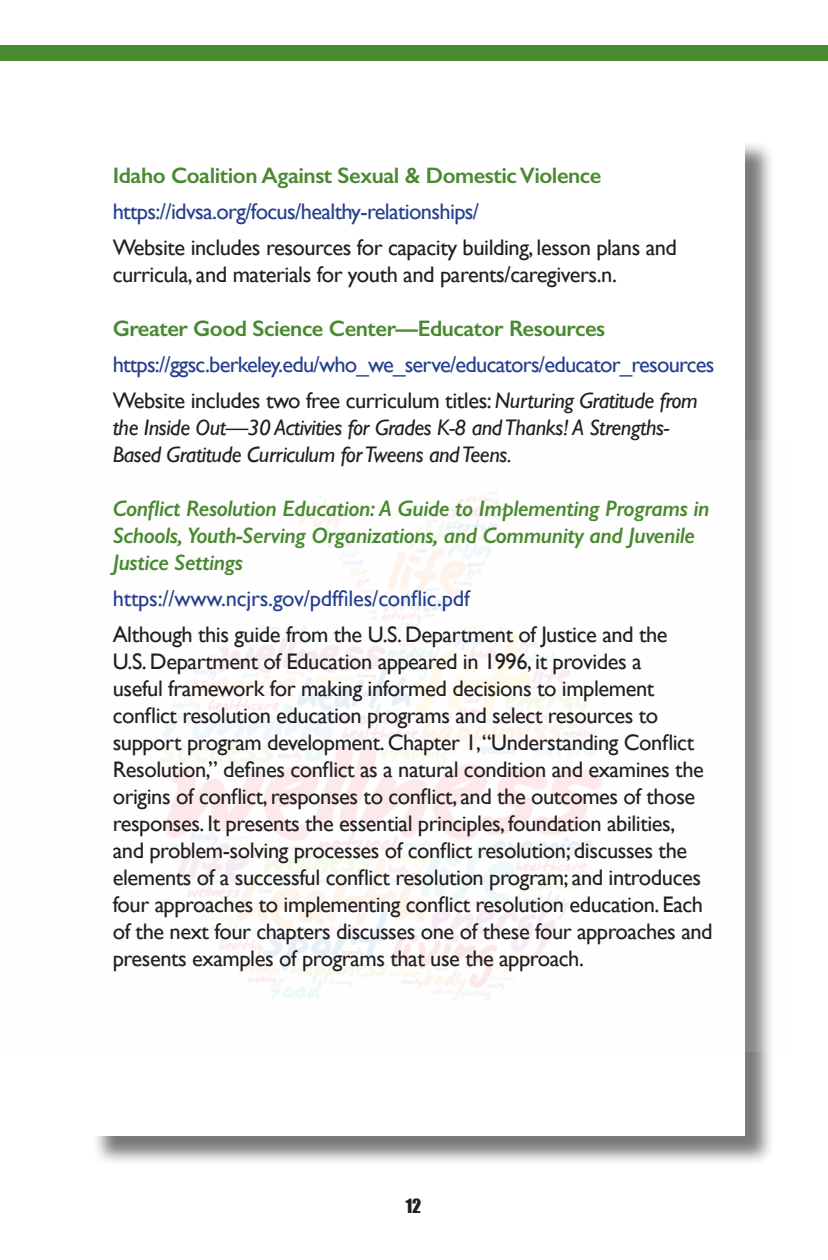
<style>
.page{position:relative;width:828px;height:1260px;background:#fff}
.page>*{position:absolute;margin:0;border:0;box-sizing:border-box;transform-origin:0 0}
.PLAIN_TEXT{font:22.4px/27px "Gill Sans";letter-spacing:-.02em;color:#231f20}
.PLAIN_TEXT-2{font:italic 22.4px/27px "Gill Sans";letter-spacing:-.02em;color:#231f20}
.PLAIN_TEXT-3{font:italic 600 22.4px/27px "Gill Sans";letter-spacing:-.02em;color:#498930}
.PLAIN_TEXT-4{font:22.4px "Gill Sans";letter-spacing:-.03em;color:#253f8e}
.PLAIN_TEXT-5{font:600 22.4px "Gill Sans";letter-spacing:-.02em;color:#498930}
.PLAIN_TEXT-6{font:22.4px "Gill Sans";letter-spacing:-.01em;color:#253f8e}
.t1{font:18px "Impact";color:#231f20}
.s1{font-style:normal}
</style>
<div class="page">
<div style="left:0;top:45px;width:828px;height:16px;background:#498930"></div>
<div style="left:92px;top:140px;width:683px;height:1026px;background:#231f20;opacity:.75"></div>
<div style="left:88px;top:136px;width:656px;height:999px;background:#fff"></div>
<img style="left:159px;top:439px;width:616px;height:616px">
<p class="PLAIN_TEXT-5" style="left:113px;top:162px;width:490px">Idaho Coalition Against Sexual &amp; Domestic Violence</p>
<p class="PLAIN_TEXT-4" style="left:113px;top:198px;width:368px">https://idvsa.org/focus/healthy-relationships/</p>
<p class="PLAIN_TEXT" style="left:113px;top:234px;width:566px">Website includes resources for capacity building, lesson plans and curricula, and materials for youth and parents/caregivers.n.</p>
<p class="PLAIN_TEXT-5" style="left:113px;top:315px;width:494px">Greater Good Science Center—Educator Resources</p>
<p class="PLAIN_TEXT-4" style="left:113px;top:351px;width:603px">https://ggsc.berkeley.edu/who_we_serve/educators/educator_resources</p>
<p class="PLAIN_TEXT-2" style="left:113px;top:387px;width:587px"><span class="s1">Website includes two free curriculum titles:</span> Nurturing Gratitude from the Inside Out—30 Activities for Grades K-8 and Thanks! A Strengths-<br>Based Gratitude Curriculum for Tweens and Teens.</p>
<p class="PLAIN_TEXT-3" style="left:113px;top:495px;width:598px">Conflict Resolution Education: A Guide to Implementing Programs in<br>Schools, Youth-Serving Organizations, and Community and Juvenile<br>Justice Settings</p>
<p class="PLAIN_TEXT-6" style="left:113px;top:585px;width:358px">https://www.ncjrs.gov/pdffiles/conflic.pdf</p>
<p class="PLAIN_TEXT" style="left:113px;top:621px;width:602px">Although this guide from the U.S. Department of Justice and the<br>U.S. Department of Education appeared in 1996, it provides a<br>useful framework for making informed decisions to implement conflict resolution education programs and select resources to support program development. Chapter 1,“Understanding Conflict Resolution,” defines conflict as a natural condition and examines the origins of conflict, responses to conflict, and the outcomes of those responses. It presents the essential principles, foundation abilities,<br>and problem-solving processes of conflict resolution; discusses the elements of a successful conflict resolution program; and introduces four approaches to implementing conflict resolution education. Each of the next four chapters discusses one of these four approaches and presents examples of programs that use the approach.</p>
<p class="t1" style="left:405px;top:1195px;width:17px">12</p>
</div>
